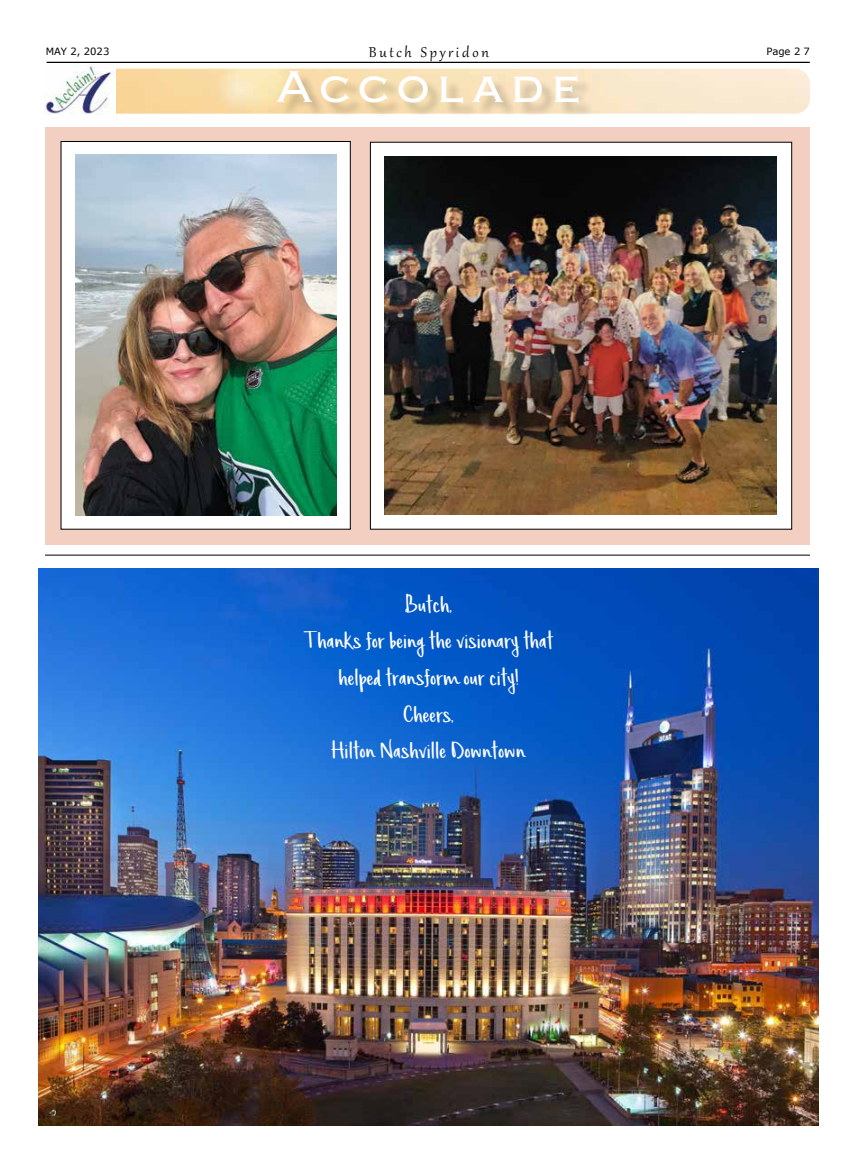
<style>
.page{position:relative;width:855px;height:1170px;background:#fff}
.page>*{position:absolute;margin:0;border:0;box-sizing:border-box;transform-origin:0 0}
.t1{font:500 46.25px "Copperplate";letter-spacing:.18em;color:#fff}
.t2{font:34.62px/36.6px "Simple Joys 2.0";color:#fff;text-align:center}
.t3{font:17.5px "Gabriola";letter-spacing:.16em;color:#000}
.t4{font:10px "Verdana";color:#000}
</style>
<div class="page">
<hr style="left:47px;top:62px;width:763px;height:1px;background:#000">
<div style="left:280px;top:73px;width:314px;height:45px;background:#000;opacity:.2"></div>
<img style="left:44px;top:64px;width:71px;height:50px">
<img style="left:39px;top:569px;width:779px;height:557px">
<hr style="left:45px;top:127px;width:765px;height:1px;background:#000">
<hr style="left:45px;top:555px;width:765px;height:1px;background:#000">
<div style="left:45px;top:128px;width:765px;height:417px;background:#f3cfc1"></div>
<div style="left:61px;top:141px;width:289px;height:388px;background:#fff"></div>
<div style="left:61px;top:141px;width:290px;height:388px;border:1px solid #000"></div>
<img style="left:76px;top:154px;width:260px;height:361px">
<div style="left:370px;top:142px;width:422px;height:387px;background:#fff"></div>
<img style="left:384px;top:156px;width:392px;height:358px">
<p class="t4" style="left:46px;top:44px;width:65px">MAY 2, 2023</p>
<p class="t3" style="left:369px;top:41px;width:121px">Butch Spyridon</p>
<p class="t4" style="left:767px;top:45px;width:45px">Page 2 7</p>
<h1 class="t1" style="left:276px;top:62px;width:305px">Accolade</h1>
<p class="t2" style="left:304px;top:588px;width:251px">Butch,<br>Thanks for being the visionary that helped transform our city!<br>Cheers,<br>Hilton Nashville Downtown</p>
</div>
